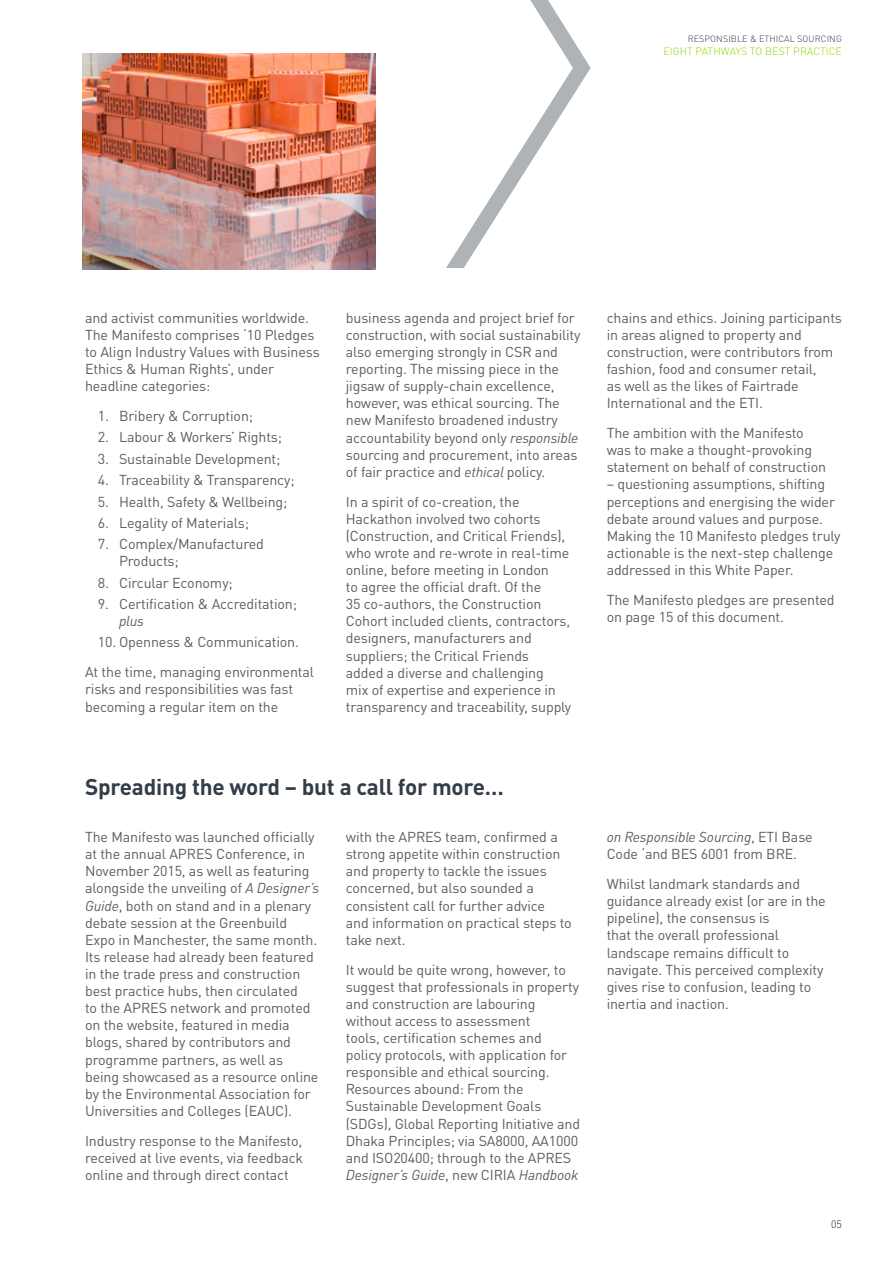
<style>
.page{position:relative;width:893px;height:1263px;background:#fff}
.page>*{position:absolute;margin:0;border:0;box-sizing:border-box;transform-origin:0 0}
.t1{font:700 22.5px "DINOT";letter-spacing:-.01em;color:#333d47}
.t2{font:14.25px/17.1px "DINOT";letter-spacing:-.01em;color:#575e62}
.t3{font:italic 14.25px "DINOT";color:#575e62}
.t4{font:300 10.5px "DINOT";letter-spacing:.01em;color:#95d600}
.t5{font:300 10.5px "DINOT";color:#1d1d1b}
.t6{font:300 9px "DINOT";letter-spacing:.01em;color:#333d47}
.s1{font-style:italic}
</style>
<div class="page">
<svg style="left:446px;top:0;width:145px;height:268px"></svg>
<img style="left:83px;top:53px;width:293px;height:217px">
<p class="t6" style="left:688px;top:33px;width:156px">RESPONSIBLE &amp; ETHICAL SOURCING</p>
<p class="t4" style="left:663px;top:44px;width:180px">EIGHT PATHWAYS TO BEST PRACTICE</p>
<p class="t2" style="left:85px;top:309px;width:236px">and activist communities worldwide.<br>The Manifesto comprises ‘10 Pledges to Align Industry Values with Business Ethics &amp; Human Rights’, under headline categories:</p>
<p class="t2" style="left:98px;top:407px;width:157px">1. Bribery &amp; Corruption;</p>
<p class="t2" style="left:98px;top:428px;width:186px">2. Labour &amp; Workers’ Rights;</p>
<p class="t2" style="left:98px;top:450px;width:184px">3. Sustainable Development;</p>
<p class="t2" style="left:98px;top:471px;width:198px">4. Traceability &amp; Transparency;</p>
<p class="t2" style="left:98px;top:493px;width:191px">5. Health, Safety &amp; Wellbeing;</p>
<p class="t2" style="left:98px;top:514px;width:153px">6. Legality of Materials;</p>
<p class="t2" style="left:119px;top:535px;width:146px;text-indent:-21px">7. Complex/Manufactured<br>Products;</p>
<p class="t2" style="left:98px;top:574px;width:137px">8. Circular Economy;</p>
<p class="t2" style="left:98px;top:595px;width:201px">9. Certification &amp; Accreditation;</p>
<p class="t3" style="left:119px;top:612px;width:26px">plus</p>
<p class="t2" style="left:85px;top:627px;width:230px;line-height:29.8px;text-align:center">10. Openness &amp; Communication.<br>At the time, managing environmental</p>
<p class="t2" style="left:85px;top:680px;width:210px">risks and responsibilities was fast becoming a regular item on the</p>
<p class="t2" style="left:346px;top:309px;width:236px">business agenda and project brief for construction, with social sustainability also emerging strongly in CSR and reporting. The missing piece in the jigsaw of supply-chain excellence, however, was ethical sourcing. The new Manifesto broadened industry accountability beyond only <span class="s1">responsible </span>sourcing and procurement, into areas of fair practice and <span class="s1">ethical</span> policy.</p>
<p class="t2" style="left:346px;top:493px;width:227px">In a spirit of co-creation, the Hackathon involved two cohorts (Construction, and Critical Friends), who wrote and re-wrote in real-time online, before meeting in London<br>to agree the official draft. Of the<br>35 co-authors, the Construction Cohort included clients, contractors, designers, manufacturers and suppliers; the Critical Friends<br>added a diverse and challenging<br>mix of expertise and experience in transparency and traceability, supply</p>
<h1 class="t1" style="left:85px;top:772px;width:420px">Spreading the word – but a call for more…</h1>
<p class="t2" style="left:85px;top:828px;width:236px">The Manifesto was launched officially at the annual APRES Conference, in November 2015, as well as featuring alongside the unveiling of <span class="s1">A Designer’s Guide</span>, both on stand and in a plenary debate session at the Greenbuild Expo in Manchester, the same month.<br>Its release had already been featured in the trade press and construction best practice hubs, then circulated<br>to the APRES network and promoted on the website, featured in media blogs, shared by contributors and programme partners, as well as being showcased as a resource online by the Environmental Association for Universities and Colleges (EAUC).</p>
<p class="t2" style="left:85px;top:1132px;width:220px;text-align:justify">Industry response to the Manifesto, received at live events, via feedback online and through direct contact</p>
<p class="t2" style="left:346px;top:828px;width:227px">with the APRES team, confirmed a strong appetite within construction and property to tackle the issues concerned, but also sounded a consistent call for further advice<br>and information on practical steps to take next.</p>
<p class="t2" style="left:346px;top:961px;width:236px">It would be quite wrong, however, to suggest that professionals in property and construction are labouring without access to assessment<br>tools, certification schemes and policy protocols, with application for responsible and ethical sourcing.<br>Resources abound: From the Sustainable Development Goals (SDGs), Global Reporting Initiative and Dhaka Principles; via SA8000, AA1000 and ISO20400; through to the APRES <span class="s1">Designer’s Guide</span>, new CIRIA <span class="s1">Handbook</span></p>
<p class="t2" style="left:607px;top:309px;width:237px">chains and ethics. Joining participants in areas aligned to property and construction, were contributors from fashion, food and consumer retail,<br>as well as the likes of Fairtrade International and the ETI.</p>
<p class="t2" style="left:607px;top:424px;width:221px">The ambition with the Manifesto was to make a thought-provoking statement on behalf of construction</p>
<p class="t2" style="left:607px;top:475px;width:235px">– questioning assumptions, shifting perceptions and energising the wider debate around values and purpose.<br>Making the 10 Manifesto pledges truly actionable is the next-step challenge addressed in this White Paper.</p>
<p class="t2" style="left:607px;top:591px;width:229px">The Manifesto pledges are presented on page 15 of this document.</p>
<p class="t2" style="left:607px;top:828px;width:208px"><span class="s1">on Responsible Sourcing</span>, ETI Base<br>Code ‘and BES 6001 from BRE.</p>
<p class="t2" style="left:607px;top:875px;width:221px">Whilst landmark standards and guidance already exist (or are in the pipeline), the consensus is<br>that the overall professional landscape remains difficult to navigate. This perceived complexity gives rise to confusion, leading to inertia and inaction.</p>
<p class="t5" style="left:831px;top:1217px;width:12px">05</p>
</div>
